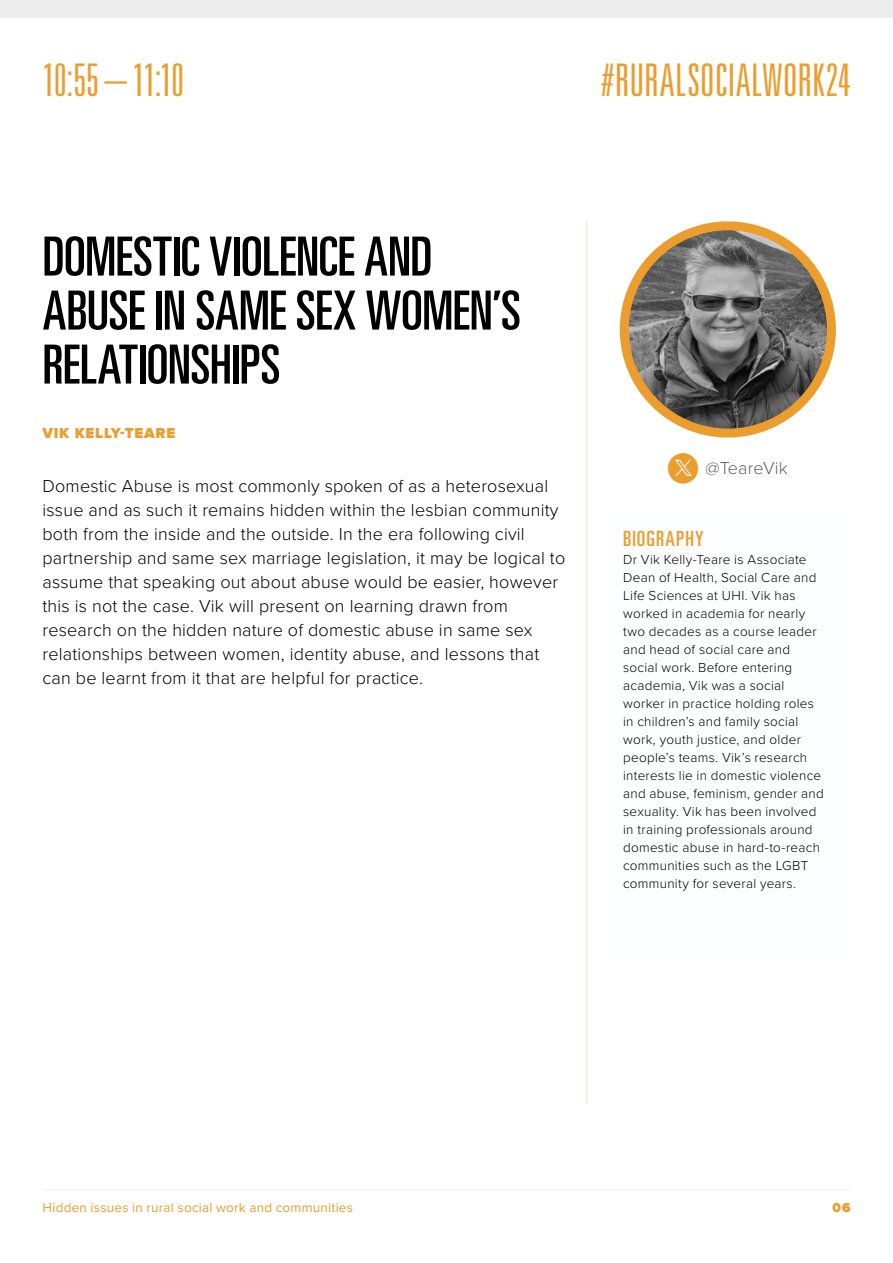
<style>
.page{position:relative;width:893px;height:1263px;background:#fff}
.page>*{position:absolute;margin:0;border:0;box-sizing:border-box;transform-origin:0 0}
.t1{font:ultra-condensed 54px/54px "Univers LT Std";letter-spacing:-.01em;color:#000}
.Times{font:300 ultra-condensed 45px "Univers LT Std";color:#eb9d2e}
.sidebar_heading{font:ultra-condensed 21px "Univers LT Std";letter-spacing:.05em;color:#eb9d2e}
.Desc{font:300 18px/24px "Proxima Nova";letter-spacing:.01em;color:#000}
.social_media_links{font:300 18px "Proxima Nova";letter-spacing:.01em;color:#646363}
.byline{font:900 15px "Proxima Nova";letter-spacing:.05em;color:#eb9d2e}
.sidebar{font:300 13.5px/18px "Proxima Nova";letter-spacing:.02em;color:#000}
.t2{font:13.5px "Proxima Nova";letter-spacing:.015em;color:#eb9d2e}
.t3{font:900 13.5px "Proxima Nova";color:#eb9d2e}
.s1{font-family:"Social Media Circled";font-weight:400;font-size:30px;color:#eb9d2e}
</style>
<div class="page">
<hr style="left:43px;top:1189px;width:807px;height:1px;background:#fcf0e0">
<div style="left:0;top:0;width:893px;height:18px;background:#ededed"></div>
<img style="left:624px;top:226px;width:207px;height:207px;border-radius:104px">
<div style="left:620px;top:221px;width:216px;height:217px;border:9px solid #eb9d2e;border-radius:50%"></div>
<hr style="left:585px;top:221px;width:3px;height:883px;background:#fcf0e0">
<p class="Times" style="left:43px;top:56px;width:143px">10:55 – 11:10</p>
<h2 class="Times" style="left:601px;top:56px;width:250px">#RURALSOCIALWORK24</h2>
<p class="t1" style="left:43px;top:229px;width:480px">DOMESTIC VIOLENCE AND<br>ABUSE IN SAME SEX WOMEN’S<br>RELATIONSHIPS</p>
<p class="byline" style="left:43px;top:426px;width:134px">VIK KELLY-TEARE</p>
<p class="Desc" style="left:43px;top:473px;width:524px">Domestic Abuse is most commonly spoken of as a heterosexual issue and as such it remains hidden within the lesbian community both from the inside and the outside. In the era following civil partnership and same sex marriage legislation, it may be logical to assume that speaking out about abuse would be easier, however this is not the case. Vik will present on learning drawn from research on the hidden nature of domestic abuse in same sex relationships between women, identity abuse, and lessons that can be learnt from it that are helpful for practice.</p>
<p class="social_media_links" style="left:668px;top:454px;width:122px"><span class="s1">D</span> @TeareVik</p>
<p class="sidebar_heading" style="left:623px;top:526px;width:82px">BIOGRAPHY</p>
<p class="sidebar" style="left:623px;top:549px;width:202px">Dr Vik Kelly-Teare is Associate<br>Dean of Health, Social Care and<br>Life Sciences at UHI. Vik has worked in academia for nearly two decades as a course leader and head of social care and social work. Before entering academia, Vik was a social worker in practice holding roles in children’s and family social work, youth justice, and older people’s teams. Vik’s research interests lie in domestic violence and abuse, feminism, gender and sexuality. Vik has been involved in training professionals around domestic abuse in hard-to-reach communities such as the LGBT community for several years.</p>
<p class="t2" style="left:43px;top:1197px;width:312px">Hidden issues in rural social work and communities</p>
<p class="t3" style="left:833px;top:1201px;width:19px">06</p>
</div>
